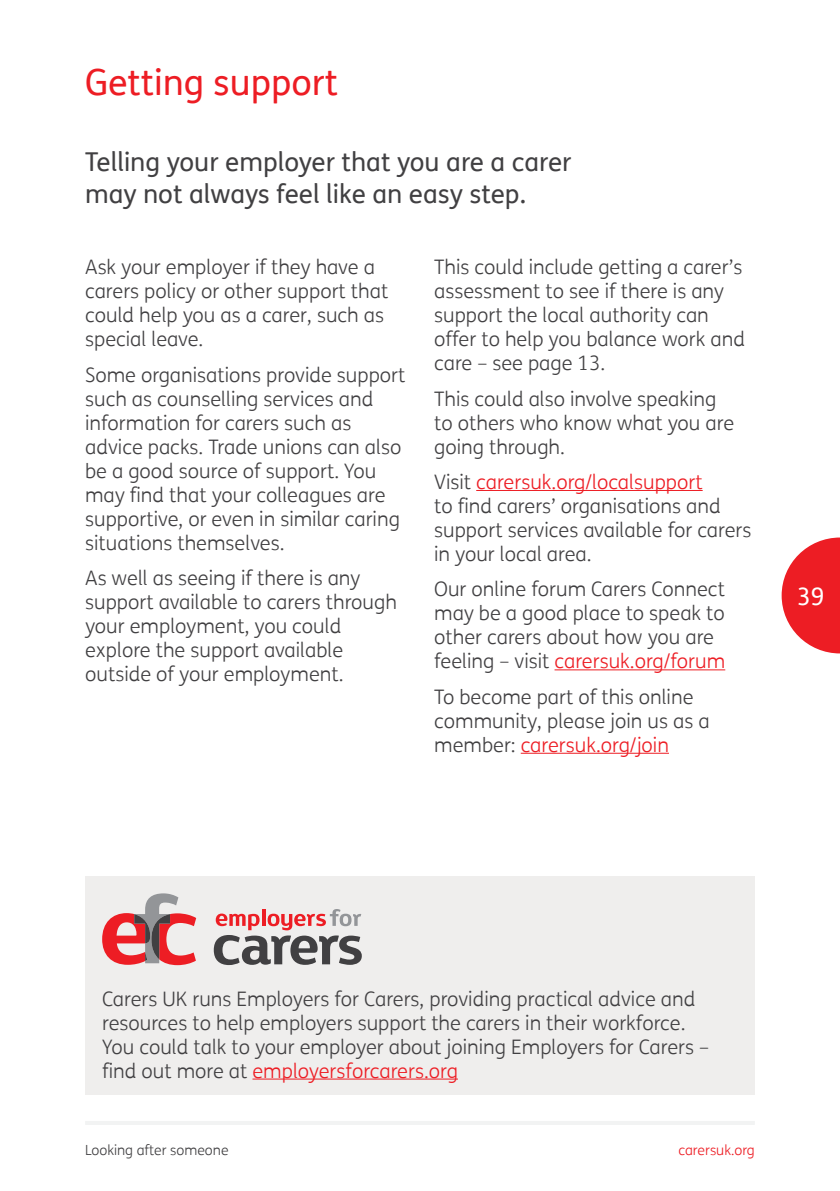
<style>
.page{position:relative;width:840px;height:1191px;background:#fff}
.page>*{position:absolute;margin:0;border:0;box-sizing:border-box;transform-origin:0 0}
.H1_Page_Title{font:36px "FS Me";color:#ed1d24}
.Standfirst{font:26px/31.2px "FS Me";color:#414042}
.t1{font:24px "FS Me";color:#fff}
.P_Body_Copy{font:300 20px/24px "FS Me";color:#414042}
.t2{font:300 14px "FS Me";color:#414042}
.t3{font:300 14px "FS Me";color:#ed1d24}
.s1{color:#ed1d24}
</style>
<div class="page">
<svg style="left:781px;top:537px;width:58px;height:116px"></svg>
<hr style="left:85px;top:1121px;width:669px;height:4px;background:#f2f3f3">
<hr style="left:476px;top:490px;width:226px;height:1px;background:#ed1d24">
<hr style="left:554px;top:669px;width:170px;height:1px;background:#ed1d24">
<hr style="left:520px;top:752px;width:148px;height:1px;background:#ed1d24">
<div style="left:85px;top:875px;width:669px;height:219px;background:#efeeed"></div>
<hr style="left:252px;top:1078px;width:205px;height:1px;background:#ed1d24">
<svg style="left:214px;top:909px;width:147px;height:56px"></svg>
<svg style="left:102px;top:893px;width:94px;height:72px"></svg>
<h1 class="H1_Page_Title" style="left:85px;top:58px;width:254px">Getting support</h1>
<p class="Standfirst" style="left:85px;top:146px;width:487px">Telling your employer that you are a carer may not always feel like an easy step.</p>
<p class="P_Body_Copy" style="left:85px;top:255px;width:304px">Ask your employer if they have a carers policy or other support that could help you as a carer, such as special leave.</p>
<p class="P_Body_Copy" style="left:85px;top:362px;width:322px">Some organisations provide support such as counselling services and information for carers such as advice packs. Trade unions can also be a good source of support. You may find that your colleagues are supportive, or even in similar caring situations themselves.</p>
<p class="P_Body_Copy" style="left:85px;top:565px;width:313px">As well as seeing if there is any support available to carers through your employment, you could explore the support available outside of your employment.</p>
<p class="P_Body_Copy" style="left:434px;top:255px;width:312px">This could include getting a carer’s assessment to see if there is any support the local authority can offer to help you balance work and care – see page 13.</p>
<p class="P_Body_Copy" style="left:434px;top:386px;width:301px">This could also involve speaking to others who know what you are going through.</p>
<p class="P_Body_Copy" style="left:434px;top:469px;width:319px">Visit <span class="s1">carersuk.org/localsupport<br></span>to find carers’ organisations and support services available for carers in your local area.</p>
<p class="P_Body_Copy" style="left:434px;top:577px;width:292px">Our online forum Carers Connect may be a good place to speak to other carers about how you are feeling – visit <span class="s1">carersuk.org/forum</span></p>
<p class="P_Body_Copy" style="left:434px;top:684px;width:277px">To become part of this online community, please join us as a member: <span class="s1">carersuk.org/join</span></p>
<p class="t1" style="left:796px;top:579px;width:29px">39</p>
<p class="P_Body_Copy" style="left:102px;top:986px;width:608px">Carers UK runs Employers for Carers, providing practical advice and resources to help employers support the carers in their workforce.<br>You could talk to your employer about joining Employers for Carers – find out more at <span class="s1">employersforcarers.org</span></p>
<p class="t2" style="left:85px;top:1141px;width:145px">Looking after someone</p>
<p class="t3" style="left:678px;top:1141px;width:78px">carersuk.org</p>
</div>
